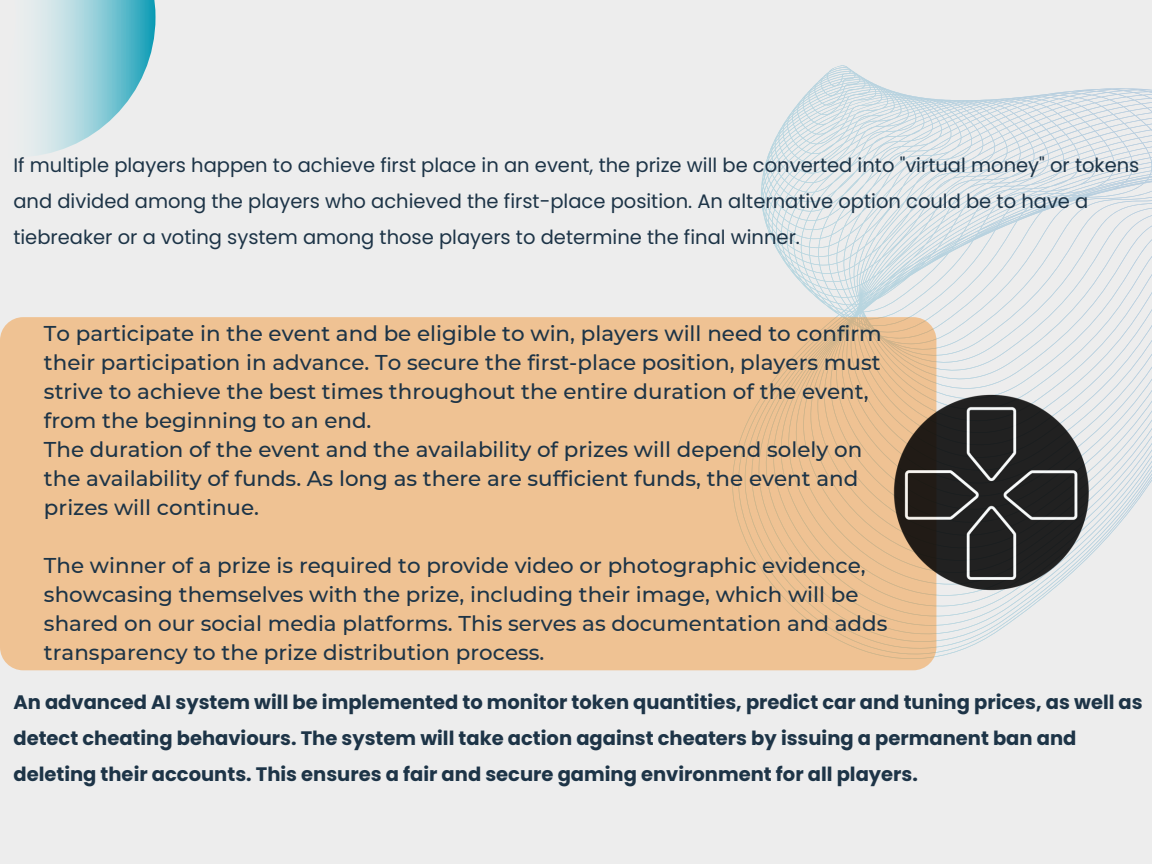
<style>
.page{position:relative;width:1152px;height:864px;background:#ededed}
.page>*{position:absolute;margin:0;border:0;box-sizing:border-box;transform-origin:0 0}
.t1{font:500 21.45px/29px "Montserrat";color:#1d3447}
.t2{font:19.5px/36px "Poppins";color:#1d3447}
.t3{font:700 19.5px/36px "Poppins";color:#1d3447}
</style>
<div class="page">
<svg style="left:602px;top:65px;width:550px;height:606px"></svg>
<svg style="left:34px;top:0;width:122px;height:155px"></svg>
<div style="left:0;top:317px;width:936px;height:353px;background:#efc293;border-radius:23px"></div>
<img style="left:787px;top:298px;width:365px;height:373px">
<p class="t2" style="left:13px;top:147px;width:1127px">If multiple players happen to achieve first place in an event, the prize will be converted into "virtual money" or tokens and divided among the players who achieved the first-place position. An alternative option could be to have a tiebreaker or a voting system among those players to determine the final winner.</p>
<p class="t1" style="left:44px;top:319px;width:839px">To participate in the event and be eligible to win, players will need to confirm their participation in advance. To secure the first-place position, players must strive to achieve the best times throughout the entire duration of the event, from the beginning to an end.</p>
<p class="t1" style="left:44px;top:435px;width:820px">The duration of the event and the availability of prizes will depend solely on the availability of funds. As long as there are sufficient funds, the event and prizes will continue.</p>
<p class="t1" style="left:44px;top:551px;width:845px">The winner of a prize is required to provide video or photographic evidence, showcasing themselves with the prize, including their image, which will be shared on our social media platforms. This serves as documentation and adds transparency to the prize distribution process.</p>
<p class="t3" style="left:13px;top:685px;width:1131px">An advanced AI system will be implemented to monitor token quantities, predict car and tuning prices, as well as detect cheating behaviours. The system will take action against cheaters by issuing a permanent ban and deleting their accounts. This ensures a fair and secure gaming environment for all players.</p>
</div>
